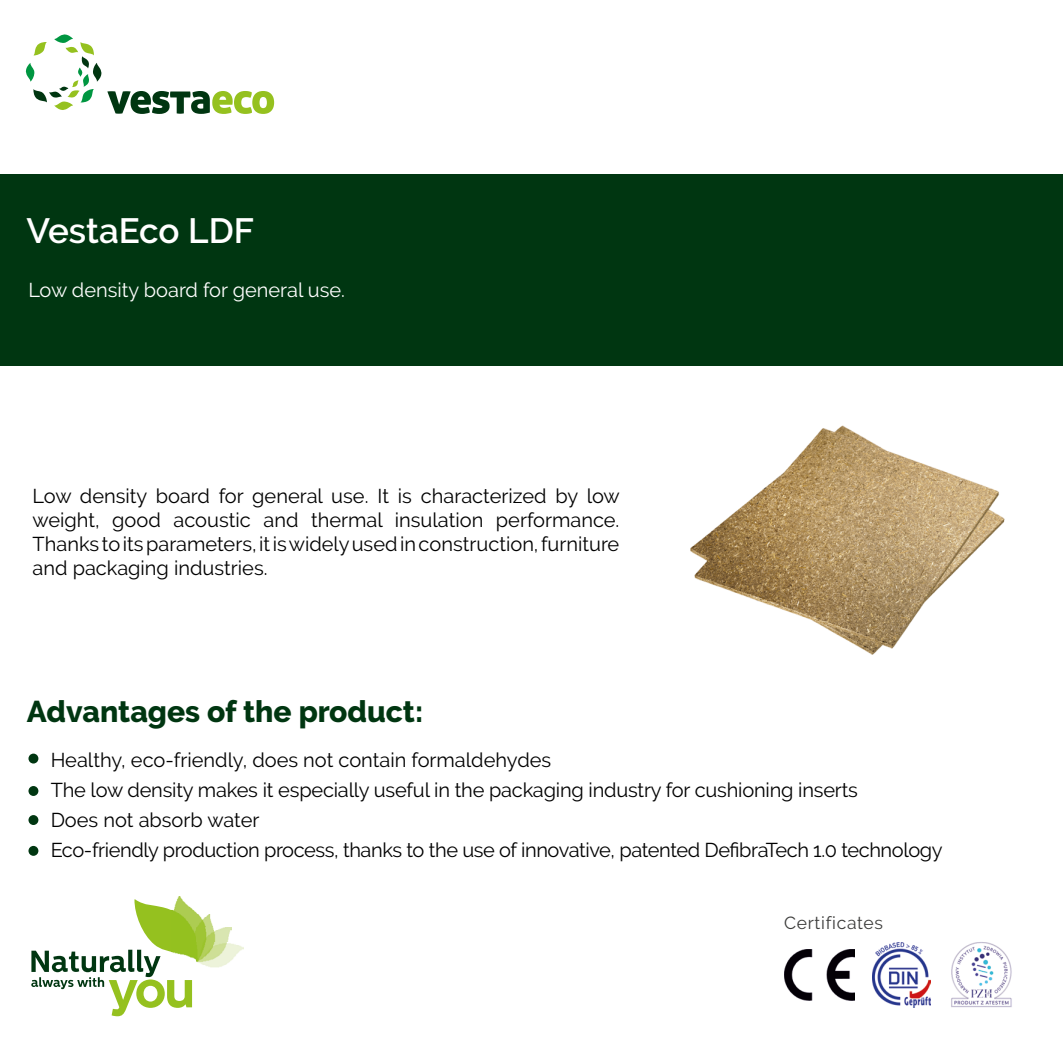
<style>
.page{position:relative;width:1063px;height:1063px;background:#fff}
.page>*{position:absolute;margin:0;border:0;box-sizing:border-box;transform-origin:0 0}
.t1{font:600 35px "Raleway";color:#fff}
.t2{font:800 30px "Raleway";color:#003611}
.t3{font:20px/24px "Raleway";letter-spacing:-.01em;color:#000;text-align:justify}
.t4{font:20px "Raleway";color:#fff}
.t5{font:17.5px "Raleway";letter-spacing:.04em;color:#3c3c3b}
</style>
<div class="page">
<img style="left:177px;top:896px;width:22px;height:19px">
<img style="left:198px;top:915px;width:15px;height:12px">
<img style="left:198px;top:927px;width:33px;height:15px">
<img style="left:198px;top:942px;width:46px;height:26px">
<svg style="left:31px;top:899px;width:167px;height:117px"></svg>
<svg style="left:26px;top:34px;width:248px;height:80px"></svg>
<img style="left:872px;top:942px;width:58px;height:65px">
<img style="left:784px;top:949px;width:71px;height:51px">
<img style="left:951px;top:942px;width:61px;height:66px">
<div style="left:0;top:174px;width:1063px;height:192px;background:#003611"></div>
<div style="left:28px;top:754px;width:10px;height:10px;background:#003611;border-radius:50%"></div>
<div style="left:28px;top:786px;width:10px;height:10px;background:#003611;border-radius:50%"></div>
<div style="left:28px;top:815px;width:10px;height:10px;background:#003611;border-radius:50%"></div>
<div style="left:28px;top:846px;width:10px;height:10px;background:#003611;border-radius:50%"></div>
<img style="left:690px;top:425px;width:315px;height:230px">
<hr style="left:1062px;top:935px;width:1px;height:128px;background:#003611">
<p class="t1" style="left:27px;top:210px;width:229px">VestaEco LDF</p>
<p class="t4" style="left:28px;top:278px;width:318px">Low density board for general use.</p>
<p class="t3" style="left:33px;top:484px;width:589px">Low density board for general use. It is characterized by low weight, good acoustic and thermal insulation performance.<br>Thanks to its parameters, it is widely used in construction, furniture and packaging industries.</p>
<p class="t2" style="left:27px;top:694px;width:398px">Advantages of the product:</p>
<p class="t3" style="left:51px;top:748px;width:502px">Healthy, eco-friendly, does not contain formaldehydes</p>
<p class="t3" style="left:51px;top:778px;width:809px">The low density makes it especially useful in the packaging industry for cushioning inserts</p>
<p class="t3" style="left:51px;top:808px;width:210px">Does not absorb water</p>
<p class="t3" style="left:51px;top:838px;width:894px">Eco-friendly production process, thanks to the use of innovative, patented DefibraTech 1.0 technology</p>
<p class="t5" style="left:784px;top:912px;width:100px">Certificates</p>
</div>
